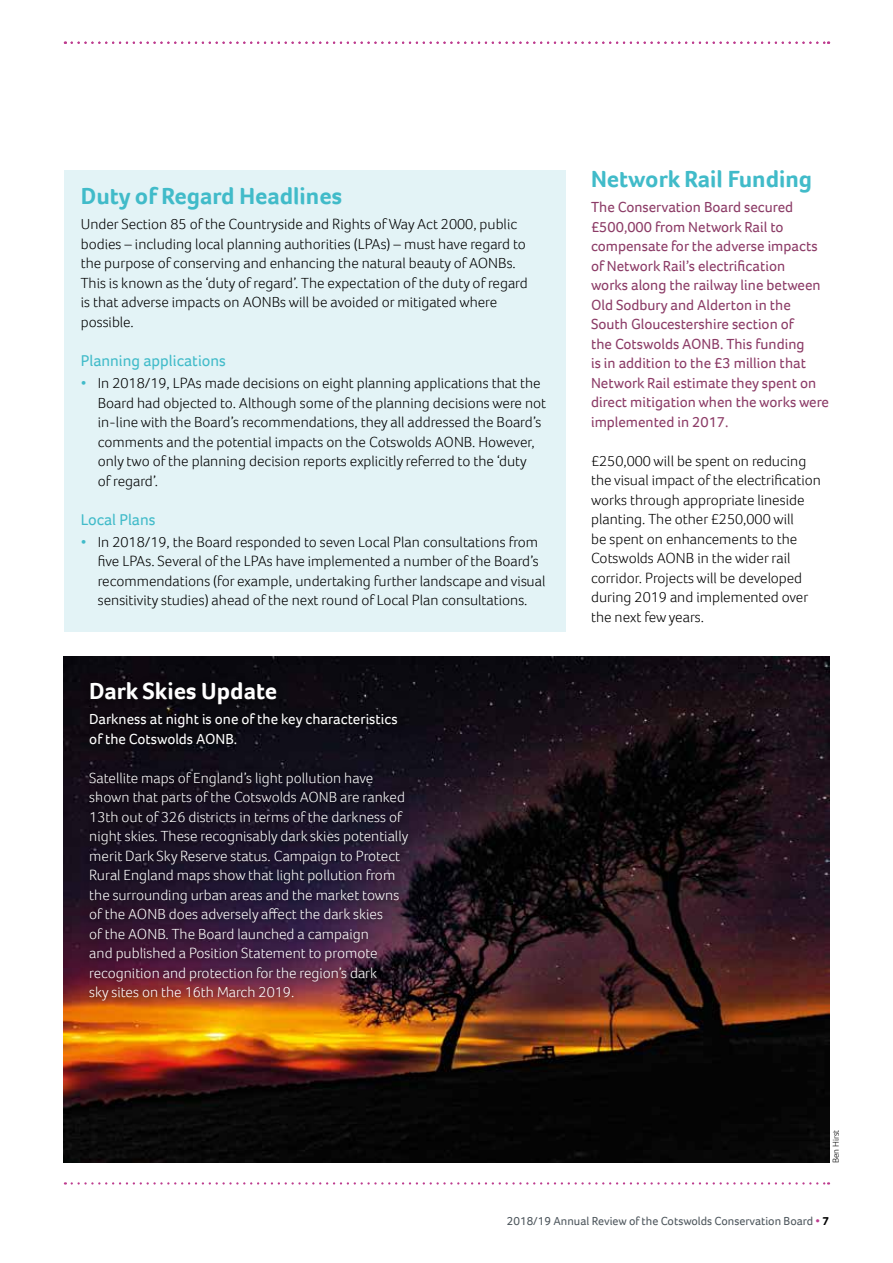
<style>
.page{position:relative;width:893px;height:1263px;background:#fff}
.page>*{position:absolute;margin:0;border:0;box-sizing:border-box;transform-origin:0 0}
.t1{font:700 24px "Foco";color:#41bbc9}
.t2{font:700 24px "Foco";color:#fff}
.t3{font:16.2px "Foco";color:#41bbc9}
.t4{font:300 15px/19.5px "Foco";color:#000}
.t5{font:300 15px/19.5px "Foco";color:#fff}
.t6{font:15px/19.5px "Foco";color:#8c3c67}
.t7{font:15px/19.5px "Foco";color:#fff}
.t8{font:12px "Foco";color:#4e575d}
.t9{font:300 9px "Foco";color:#000}
.s1{color:#41bbc9}
.s2{color:#bd3b8e}
.s3{font-weight:700;color:#000}
</style>
<div class="page">
<svg style="left:72px;top:42px;width:757px;height:2px"></svg>
<svg style="left:72px;top:1182px;width:757px;height:2px"></svg>
<div style="left:64px;top:170px;width:502px;height:461px;background:#e3f3f6"></div>
<img style="left:64px;top:657px;width:765px;height:505px">
<div style="left:83px;top:676px;width:333px;height:333px;background:#000;opacity:.75"></div>
<h1 class="t1" style="left:81px;top:180px;width:263px">Duty of Regard Headlines</h1>
<p class="t4" style="left:81px;top:214px;width:448px">Under Section 85 of the Countryside and Rights of Way Act 2000, public bodies – including local planning authorities (LPAs) – must have regard to the purpose of conserving and enhancing the natural beauty of AONBs.<br>This is known as the ‘duty of regard’. The expectation of the duty of regard is that adverse impacts on AONBs will be avoided or mitigated where possible.</p>
<p class="t3" style="left:81px;top:350px;width:147px">Planning applications</p>
<p class="t4" style="left:98px;top:373px;width:450px;text-indent:-17px"><span class="s1">•</span> In 2018/19, LPAs made decisions on eight planning applications that the Board had objected to. Although some of the planning decisions were not in-line with the Board’s recommendations, they all addressed the Board’s comments and the potential impacts on the Cotswolds AONB. However, only two of the planning decision reports explicitly referred to the ‘duty<br>of regard’.</p>
<p class="t3" style="left:81px;top:509px;width:76px">Local Plans</p>
<p class="t4" style="left:98px;top:532px;width:449px;text-indent:-17px"><span class="s1">•</span> In 2018/19, the Board responded to seven Local Plan consultations from five LPAs. Several of the LPAs have implemented a number of the Board’s recommendations (for example, undertaking further landscape and visual sensitivity studies) ahead of the next round of Local Plan consultations.</p>
<h1 class="t2" style="left:89px;top:675px;width:189px">Dark Skies Update</h1>
<p class="t7" style="left:89px;top:709px;width:310px">Darkness at night is one of the key characteristics of the Cotswolds AONB.</p>
<p class="t5" style="left:89px;top:768px;width:321px">Satellite maps of England’s light pollution have shown that parts of the Cotswolds AONB are ranked 13th out of 326 districts in terms of the darkness of night skies. These recognisably dark skies potentially merit Dark Sky Reserve status. Campaign to Protect Rural England maps show that light pollution from the surrounding urban areas and the market towns of the AONB does adversely affect the dark skies<br>of the AONB. The Board launched a campaign<br>and published a Position Statement to promote recognition and protection for the region’s dark<br>sky sites on the 16th March 2019.</p>
<h1 class="t1" style="left:591px;top:163px;width:223px">Network Rail Funding</h1>
<p class="t6" style="left:591px;top:197px;width:239px">The Conservation Board secured £500,000 from Network Rail to compensate for the adverse impacts of Network Rail’s electrification<br>works along the railway line between Old Sodbury and Alderton in the South Gloucestershire section of<br>the Cotswolds AONB. This funding<br>is in addition to the £3 million that Network Rail estimate they spent on direct mitigation when the works were implemented in 2017.</p>
<p class="t4" style="left:591px;top:451px;width:231px">£250,000 will be spent on reducing the visual impact of the electrification works through appropriate lineside planting. The other £250,000 will<br>be spent on enhancements to the Cotswolds AONB in the wider rail corridor. Projects will be developed during 2019 and implemented over the next few years.</p>
<p class="t9" style="left:830px;top:1163px;width:35px;rotate:-90deg">Ben Hirst</p>
<p class="t8" style="left:507px;top:1213px;width:324px">2018/19 Annual Review of the Cotswolds Conservation Board <span class="s2">•</span> <span class="s3">7</span></p>
</div>
